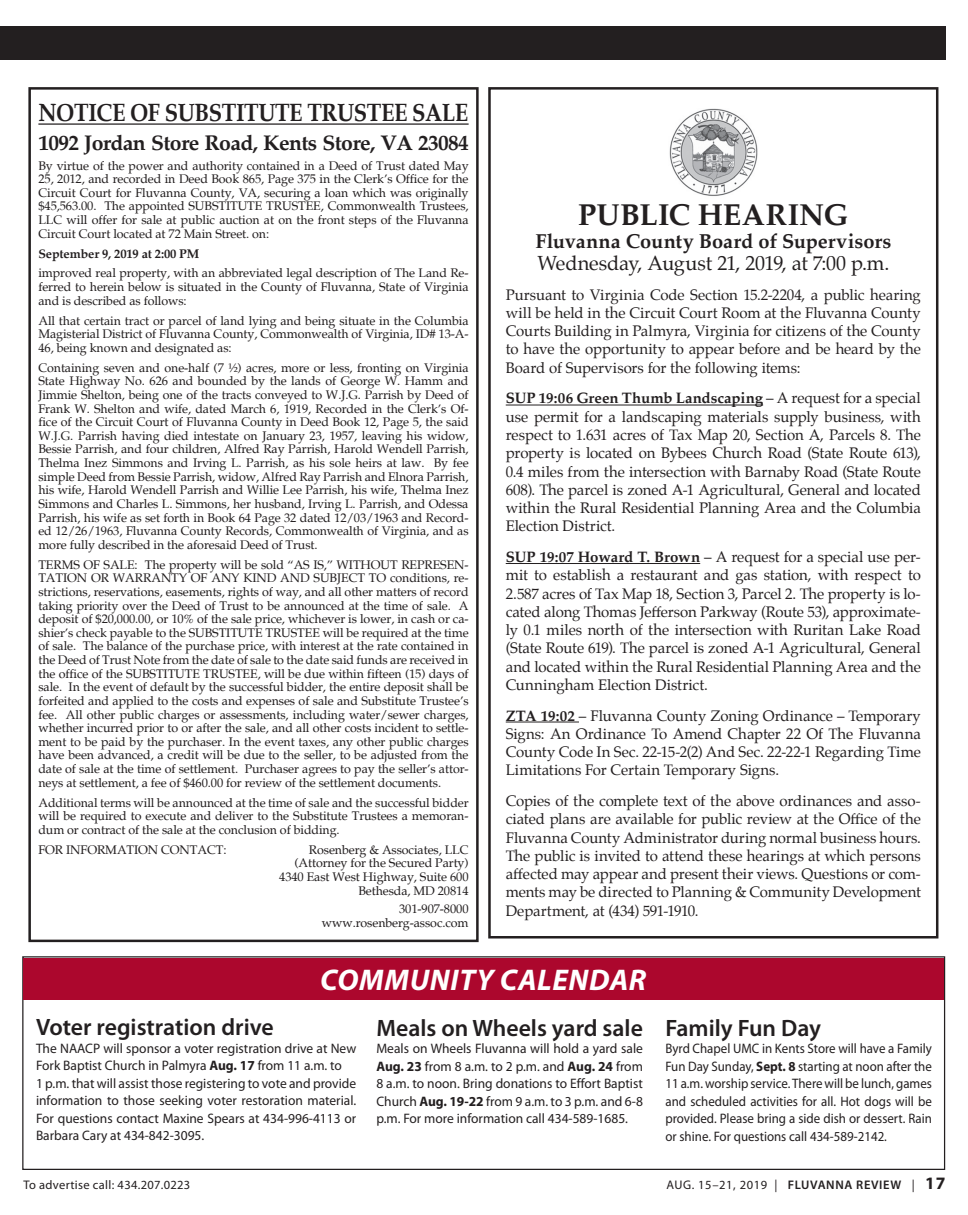
<style>
.page{position:relative;width:968px;height:1215px;background:#fff}
.page>*{position:absolute;margin:0;border:0;box-sizing:border-box;transform-origin:0 0}
.Page_Header{font:italic 700 30px "Myriad Pro";letter-spacing:.02em;color:#fff}
.t1{font:700 30px "Palatino";letter-spacing:.005em;color:#231f20}
.t2{font:700 25px "Palatia";letter-spacing:-.02em;color:#231f20;scale:.88 1}
.Body_Copy{font:600 23.75px "Myriad Pro";color:#231f20}
.t3{font:700 21.25px "Palatia";letter-spacing:-.03em;color:#231f20}
.t4{font:20px/22.5px "Palatino";letter-spacing:-.015em;color:#231f20}
.t5{font:15px/18.2px "Palatino";letter-spacing:-.005em;color:#231f20;text-align:justify}
.Body_Copy-2{font:13.75px/17.5px "Myriad Pro";color:#231f20;text-align:justify}
.Body_Copy-3{font:13.75px/17.5px "Myriad Pro";color:#231f20;text-align:justify;scale:.94 1}
.t6{font:12.5px/13.6px "Palatia";letter-spacing:-.01em;color:#231f20;text-align:justify}
.t7{font:12.5px "Myriad Pro";letter-spacing:.05em;color:#231f20}
.t8{font:12.5px "Myriad Pro";letter-spacing:.025em;color:#231f20}
.s1{font-weight:700}
.s2{font-weight:600}
.s3{font-weight:700;font-size:17.5px}
</style>
<div class="page">
<div style="left:0;top:26px;width:945px;height:34px;background:#231f20"></div>
<div style="left:22px;top:956px;width:923px;height:214px;border:1px solid #231f20"></div>
<div style="left:23px;top:958px;width:920px;height:42px;background:#ac072d"></div>
<hr style="left:38px;top:123px;width:430px;height:2px;background:#231f20">
<div style="left:28px;top:87px;width:450px;height:855px;border:2px solid #231f20"></div>
<hr style="left:505px;top:405px;width:258px;height:1px;background:#231f20">
<hr style="left:505px;top:563px;width:195px;height:1px;background:#231f20">
<hr style="left:505px;top:722px;width:74px;height:1px;background:#231f20">
<img style="left:669px;top:109px;width:89px;height:87px">
<div style="left:488px;top:87px;width:450px;height:852px;border:2px solid #231f20"></div>
<p class="t2" style="left:38px;top:97px;width:490px">NOTICE OF SUBSTITUTE TRUSTEE SALE</p>
<p class="t3" style="left:38px;top:129px;width:431px">1092 Jordan Store Road, Kents Store, VA 23084</p>
<p class="t6" style="left:38px;top:159px;width:432px">By virtue of the power and authority contained in a Deed of Trust dated May 25, 2012, and recorded in Deed Book 865, Page 375 in the Clerk’s Office for the Circuit Court for Fluvanna County, VA, securing a loan which was originally $45,563.00. The appointed SUBSTITUTE TRUSTEE, Commonwealth Trustees, LLC will offer for sale at public auction at on the front steps of the Fluvanna Circuit Court located at 72 Main Street. on:</p>
<p class="t6" style="left:38px;top:243px;width:432px;line-height:19.9px"><span class="s1">September 9, 2019 at 2:00 PM<br></span>improved real property, with an abbreviated legal description of The Land Re-</p>
<p class="t6" style="left:38px;top:280px;width:432px">ferred to herein below is situated in the County of Fluvanna, State of Virginia and is described as follows:</p>
<p class="t6" style="left:38px;top:314px;width:432px">All that certain tract or parcel of land lying and being situate in the Columbia Magisterial District of Fluvanna County, Commonwealth of Virginia, ID# 13-A-46, being known and designated as:</p>
<p class="t6" style="left:38px;top:361px;width:432px">Containing seven and one-half (7 ½) acres, more or less, fronting on Virginia State Highway No. 626 and bounded by the lands of George W. Hamm and Jimmie Shelton, being one of the tracts conveyed to W.J.G. Parrish by Deed of Frank W. Shelton and wife, dated March 6, 1919, Recorded in the Clerk’s Of&shy;fice of the Circuit Court of Fluvanna County in Deed Book 12, Page 5, the said W.J.G. Parrish having died intestate on January 23, 1957, leaving his widow, Bessie Parrish, and four children, Alfred Ray Parrish, Harold Wendell Parrish, Thelma Inez Simmons and Irving L. Parrish, as his sole heirs at law. By fee simple Deed from Bessie Parrish, widow, Alfred Ray Parrish and Elnora Parrish, his wife, Harold Wendell Parrish and Willie Lee Parrish, his wife, Thelma Inez Simmons and Charles L. Simmons, her husband, Irving L. Parrish, and Odessa Parrish, his wife as set forth in Book 64 Page 32 dated 12/03/1963 and Record&shy;ed 12/26/1963, Fluvanna County Records, Commonwealth of Virginia, and as more fully described in the aforesaid Deed of Trust.</p>
<p class="t6" style="left:38px;top:558px;width:432px">TERMS OF SALE: The property will be sold “AS IS,” WITHOUT REPRESEN-TATION OR WARRANTY OF ANY KIND AND SUBJECT TO conditions, re&shy;strictions, reservations, easements, rights of way, and all other matters of record taking priority over the Deed of Trust to be announced at the time of sale. A deposit of $20,000.00, or 10% of the sale price, whichever is lower, in cash or ca&shy;shier’s check payable to the SUBSTITUTE TRUSTEE will be required at the time of sale. The balance of the purchase price, with interest at the rate contained in the Deed of Trust Note from the date of sale to the date said funds are received in the office of the SUBSTITUTE TRUSTEE, will be due within fifteen (15) days of sale. In the event of default by the successful bidder, the entire deposit shall be forfeited and applied to the costs and expenses of sale and Substitute Trustee’s fee. All other public charges or assessments, including water/sewer charges, whether incurred prior to or after the sale, and all other costs incident to settle&shy;ment to be paid by the purchaser. In the event taxes, any other public charges have been advanced, a credit will be due to the seller, to be adjusted from the date of sale at the time of settlement. Purchaser agrees to pay the seller’s attor&shy;neys at settlement, a fee of $460.00 for review of the settlement documents.</p>
<p class="t6" style="left:38px;top:796px;width:432px">Additional terms will be announced at the time of sale and the successful bidder will be required to execute and deliver to the Substitute Trustees a memoran&shy;dum or contract of the sale at the conclusion of bidding.</p>
<p class="t6" style="left:38px;top:843px;width:189px">FOR INFORMATION CONTACT:</p>
<p class="t6" style="left:279px;top:843px;width:191px;text-align:right">Rosenberg &amp; Associates, LLC (Attorney for the Secured Party)<br>4340 East West Highway, Suite 600<br>Bethesda, MD 20814</p>
<p class="t6" style="left:322px;top:902px;width:148px;text-align:right">301-907-8000 www.rosenberg-assoc.com</p>
<p class="t1" style="left:578px;top:189px;width:271px">PUBLIC HEARING</p>
<p class="t4" style="left:535px;top:230px;width:357px"><span class="s1">Fluvanna County Board of Supervisors<br></span>Wednesday, August 21, 2019, at 7:00 p.m.</p>
<p class="t5" style="left:505px;top:285px;width:416px">Pursuant to Virginia Code Section 15.2-2204, a public hearing will be held in the Circuit Court Room at the Fluvanna County Courts Building in Palmyra, Virginia for citizens of the County to have the opportunity to appear before and be heard by the Board of Supervisors for the following items:</p>
<p class="t5" style="left:505px;top:389px;width:417px"><span class="s1">SUP 19:06 Green Thumb Landscaping</span> – A request for a special use permit for a landscaping materials supply business, with respect to 1.631 acres of Tax Map 20, Section A, Parcels 8. The property is located on Bybees Church Road (State Route 613), 0.4 miles from the intersection with Barnaby Road (State Route 608). The parcel is zoned A-1 Agricultural, General and located within the Rural Residential Planning Area and the Columbia Election District.</p>
<p class="t5" style="left:505px;top:548px;width:417px"><span class="s1">SUP 19:07 Howard T. Brown</span> – A request for a special use per&shy;mit to establish a restaurant and gas station, with respect to 2.587 acres of Tax Map 18, Section 3, Parcel 2. The property is lo&shy;cated along Thomas Jefferson Parkway (Route 53), approximate&shy;ly 0.1 miles north of the intersection with Ruritan Lake Road (State Route 619). The parcel is zoned A-1 Agricultural, General and located within the Rural Residential Planning Area and the Cunningham Election District.</p>
<p class="t5" style="left:505px;top:706px;width:417px"><span class="s1">ZTA 19:02</span> – Fluvanna County Zoning Ordinance – Temporary Signs: An Ordinance To Amend Chapter 22 Of The Fluvanna County Code In Sec. 22-15-2(2) And Sec. 22-22-1 Regarding Time Limitations For Certain Temporary Signs.</p>
<p class="t5" style="left:505px;top:792px;width:417px">Copies of the complete text of the above ordinances and asso&shy;ciated plans are available for public review at the Office of the Fluvanna County Administrator during normal business hours.<br>The public is invited to attend these hearings at which persons affected may appear and present their views. Questions or com&shy;ments may be directed to Planning &amp; Community Development Department, at (434) 591-1910.</p>
<p class="Page_Header" style="left:320px;top:960px;width:328px">COMMUNITY CALENDAR</p>
<p class="Body_Copy" style="left:36px;top:1012px;width:239px">Voter registration drive</p>
<p class="Body_Copy-2" style="left:36px;top:1039px;width:322px">The NAACP will sponsor a voter registration drive at New<br>Fork Baptist Church in Palmyra <span class="s1">Aug. 17</span> from 11 a.m. to</p>
<p class="Body_Copy-2" style="left:36px;top:1074px;width:322px">1 p.m. that will assist those registering to vote and provide information to those seeking voter restoration material.<br>For questions contact Maxine Spears at 434-996-4113 or Barbara Cary at 434-842-3095.</p>
<p class="Body_Copy" style="left:376px;top:1013px;width:268px">Meals on Wheels yard sale</p>
<p class="Body_Copy-2" style="left:376px;top:1040px;width:268px">Meals on Wheels Fluvanna will hold a yard sale <span class="s1">Aug. 23</span> from 8 a.m. to 2 p.m. and <span class="s1">Aug. 24</span> from 8 a.m. to noon. Bring donations to Effort Baptist Church <span class="s1">Aug. 19-22</span> from 9 a.m. to 3 p.m. and 6-8 p.m. For more information call 434-589-1685.</p>
<p class="Body_Copy" style="left:665px;top:1013px;width:157px">Family Fun Day</p>
<p class="Body_Copy-3" style="left:665px;top:1040px;width:285px">Byrd Chapel UMC in Kents Store will have a Family Fun Day Sunday, <span class="s1">Sept. 8</span> starting at noon after the 11 a.m. worship service. There will be lunch, games and scheduled activities for all. Hot dogs will be provided. Please bring a side dish or dessert. Rain or shine. For questions call 434-589-2142.</p>
<p class="t8" style="left:23px;top:1177px;width:168px">To advertise call: 434.207.0223</p>
<p class="t7" style="left:666px;top:1177px;width:280px">AUG. 15–21, 2019 | <span class="s2">FLUVANNA REVIEW</span> | <span class="s3">17</span></p>
</div>
